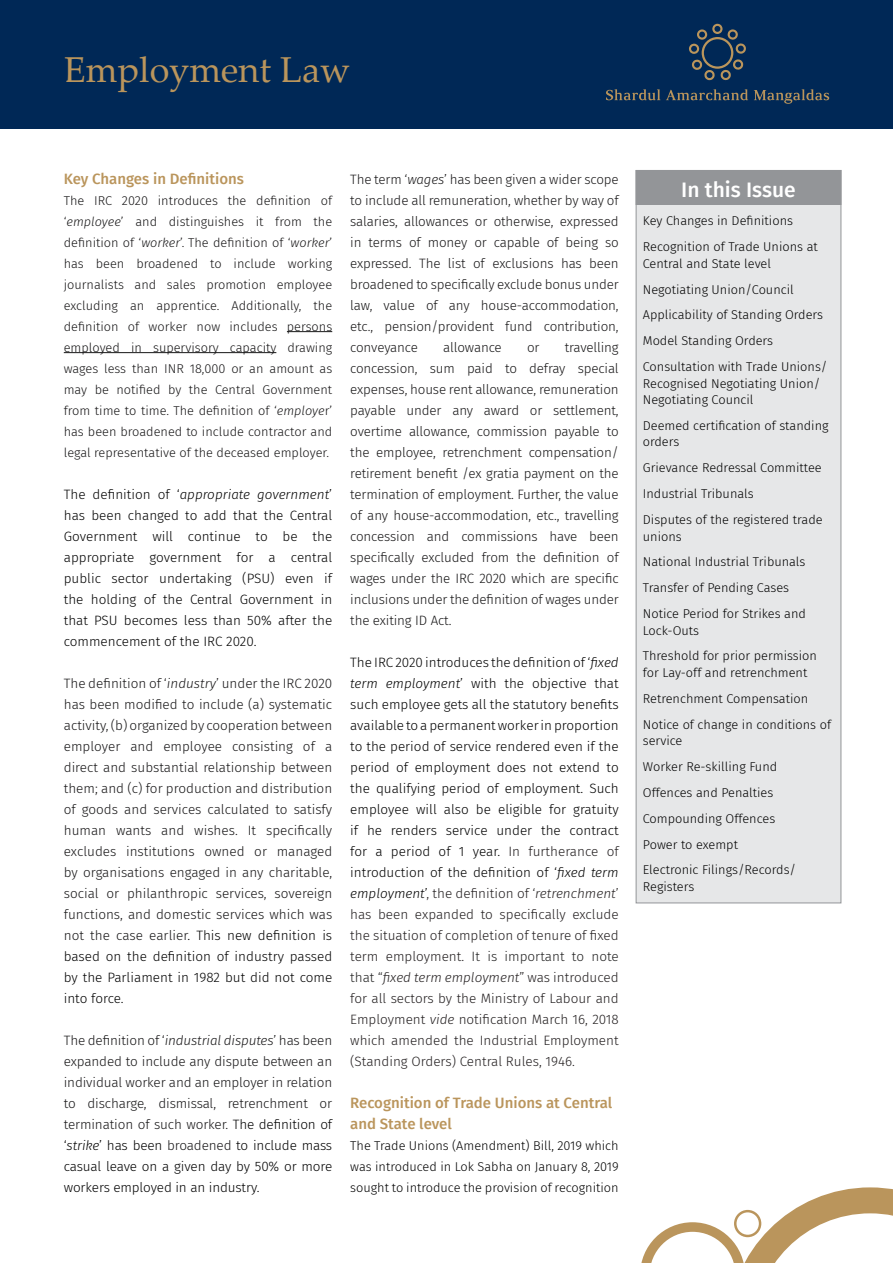
<style>
.page{position:relative;width:893px;height:1263px;background:#fff}
.page>*{position:absolute;margin:0;border:0;box-sizing:border-box;transform-origin:0 0}
.t1{font:36px "Palatino Linotype";color:#ba955c}
.t2{font:500 21px "Fira Sans";color:#fff}
.Heading_2{font:500 15px/21px "Fira Sans";color:#ba955c}
.Body_Copy{font:300 13.5px/21px "Fira Sans";letter-spacing:-.01em;color:#171617;text-align:justify}
.Body_Copy-2{font:300 13.5px/21px "Fira Sans";color:#000;text-align:justify}
.Heading_2-2{font:300 12.75px/16.5px "Fira Sans";color:#000}
.Body_Copy-3{font:300 12.75px/21px "Fira Sans";color:#171617;text-align:justify}
.Body_Copy-4{font:300 12.75px/21px "Fira Sans";color:#000;text-align:justify}
.s1{font-style:italic}
.s2{color:#000}
.s3{font-style:italic;color:#000}
.s4{color:#231f20}
.s5{font-style:italic;color:#231f20}
.s6{color:#222}
</style>
<div class="page">
<div style="left:0;top:0;width:893px;height:128px;background:#002856"></div>
<svg style="left:606px;top:89px;width:54px;height:11px"></svg>
<svg style="left:666px;top:89px;width:82px;height:11px"></svg>
<svg style="left:754px;top:89px;width:75px;height:15px"></svg>
<svg style="left:689px;top:24px;width:57px;height:56px"></svg>
<svg style="left:641px;top:1187px;width:252px;height:76px"></svg>
<hr style="left:287px;top:331px;width:45px;height:1px;background:#171617">
<hr style="left:64px;top:352px;width:212px;height:1px;background:#171617">
<div style="left:636px;top:170px;width:205px;height:733px;background:#e6e7e8"></div>
<div style="left:636px;top:170px;width:205px;height:733px;border:1px solid #939598"></div>
<div style="left:636px;top:170px;width:205px;height:34px;background:#939598"></div>
<div style="left:636px;top:170px;width:205px;height:35px;border:1px solid #939598"></div>
<p class="t1" style="left:64px;top:45px;width:288px">Employment Law</p>
<p class="Heading_2" style="left:64px;top:167px;width:182px">Key Changes in Definitions</p>
<p class="Body_Copy-3" style="left:64px;top:190px;width:270px">The IRC 2020 introduces the definition of ‘<span class="s1">employee</span>’ and distinguishes it from the definition of ‘<span class="s1">worker</span>’. The definition of ‘<span class="s1">worker</span>’ has been broadened to include working journalists and sales promotion employee excluding an apprentice. Additionally, the definition of worker now includes persons employed in supervisory capacity drawing wages less than INR 18,000 or an amount as may be notified by the Central Government from time to time. The definition of ‘<span class="s1">employe</span>r’ has been broadened to include contractor and legal representative of the deceased employer.</p>
<p class="Body_Copy-2" style="left:64px;top:483px;width:270px">The definition of ‘<span class="s1">appropriate government</span>’ has been changed to add that the Central Government will continue to be the appropriate government for a central public sector undertaking (PSU) even if the holding of the Central Government in that PSU becomes less than 50% after the commencement of the IRC 2020.</p>
<p class="Body_Copy" style="left:64px;top:672px;width:270px">The definition of ‘<span class="s1">industry</span>’ under the IRC 2020 has been modified to include (a) systematic activity, (b) organized by cooperation between employer and employee consisting of a direct and substantial relationship between them; and (c) for production and distribution of goods and services calculated to satisfy human wants and wishes. It specifically excludes institutions owned or managed by organisations engaged in any charitable, social or philanthropic services, sovereign functions, and domestic services which was not the case earlier<span class="s2">. This new definition is based on the definition of industry passed by the Parliament in 1982 but did not come into force.</span></p>
<p class="Body_Copy" style="left:64px;top:1029px;width:270px">The definition of ‘<span class="s1">industrial disputes</span>’ has been expanded to include any dispute between an individual worker and an employer in relation to discharge, dismissal, retrenchment or termination of such worker. <span class="s2">The definition of ‘</span><span class="s3">strike</span><span class="s2">’ has been</span> broadened <span class="s2">to include mass casual leave on a given day by 50% or more workers employed in an industry.</span></p>
<p class="Body_Copy" style="left:350px;top:168px;width:270px">The term ‘<span class="s1">wages</span>’ has been given a wider scope to include all remuneration, whether by way of salaries, allowances or otherwise, expressed in terms of money or capable of being so expressed. The list of exclusions has been broadened to specifically exclude bonus under law, value of any house-accommodation, etc., pension/provident fund contribution, conveyance</p>
<p class="Body_Copy" style="left:350px;top:336px;width:270px;text-indent:214px">travelling concession, sum paid to defray special expenses, house rent allowance, remuneration payable under any award or settlement, overtime allowance, commission payable to the employee, retrenchment compensation/ retirement benefit /ex gratia payment on the termination of employment. Further, the value of any house-accommodation, etc., travelling concession and commissions have been specifically excluded from the definition of wages under the IRC 2020 which are specific inclusions under the definition of wages under the exiting ID Act.</p>
<p class="Body_Copy-2" style="left:350px;top:651px;width:270px">The IRC 2020 introduces the definition of ‘<span class="s1">fixed term employment</span>’ with the objective that such employee gets all the statutory benefits available to a permanent worker in proportion to the period of service rendered even if the period of employment does not extend to the qualifying period of employment. Such employee will also be eligible for gratuity if he renders service under the contract for a period of 1 year. <span class="s4">In furtherance of </span>introduction of the definition of ‘<span class="s1">fixed term employment</span>’<span class="s4">, the definition of ‘</span><span class="s5">retrenchment</span><span class="s4">’ has been expanded to specifically exclude the situation of completion of tenure of fixed term employment.</span> <span class="s6">It is important to note that “</span><span class="s5">fixed term employment</span><span class="s4">” was introduced for all sectors by the Ministry of Labour and Employment</span> <span class="s5">vide</span> <span class="s4">notification March 16, 2018 which amended the Industrial Employment (Standing Orders) Central Rules, 1946.</span></p>
<p class="Heading_2" style="left:350px;top:1091px;width:264px">Recognition of Trade Unions at Central and State level</p>
<p class="Body_Copy-4" style="left:350px;top:1135px;width:270px">The Trade Unions (Amendment) Bill, 2019 which was introduced in Lok Sabha on January 8, 2019 sought to introduce the provision of recognition</p>
<p class="Body_Copy" style="left:443px;top:336px;width:60px">allowance</p>
<p class="Body_Copy" style="left:527px;top:336px;width:14px">or</p>
<p class="t2" style="left:681px;top:173px;width:116px">In this Issue</p>
<p class="Heading_2-2" style="left:643px;top:213px;width:152px">Key Changes in Definitions</p>
<p class="Heading_2-2" style="left:643px;top:238px;width:177px">Recognition of Trade Unions at<br>Central and State level</p>
<p class="Heading_2-2" style="left:643px;top:281px;width:152px">Negotiating Union/Council</p>
<p class="Heading_2-2" style="left:643px;top:307px;width:182px">Applicability of Standing Orders</p>
<p class="Heading_2-2" style="left:643px;top:332px;width:132px">Model Standing Orders</p>
<p class="Heading_2-2" style="left:643px;top:358px;width:186px">Consultation with Trade Unions/<br>Recognised Negotiating Union/<br>Negotiating Council</p>
<p class="Heading_2-2" style="left:643px;top:417px;width:187px">Deemed certification of standing orders</p>
<p class="Heading_2-2" style="left:643px;top:459px;width:180px">Grievance Redressal Committee</p>
<p class="Heading_2-2" style="left:643px;top:485px;width:112px">Industrial Tribunals</p>
<p class="Heading_2-2" style="left:643px;top:511px;width:181px">Disputes of the registered trade unions</p>
<p class="Heading_2-2" style="left:643px;top:554px;width:164px">National Industrial Tribunals</p>
<p class="Heading_2-2" style="left:643px;top:579px;width:148px">Transfer of Pending Cases</p>
<p class="Heading_2-2" style="left:643px;top:605px;width:165px">Notice Period for Strikes and<br>Lock-Outs</p>
<p class="Heading_2-2" style="left:643px;top:648px;width:176px">Threshold for prior permission for Lay-off and retrenchment</p>
<p class="Heading_2-2" style="left:643px;top:690px;width:167px">Retrenchment Compensation</p>
<p class="Heading_2-2" style="left:643px;top:716px;width:190px">Notice of change in conditions of service</p>
<p class="Heading_2-2" style="left:643px;top:758px;width:136px">Worker Re-skilling Fund</p>
<p class="Heading_2-2" style="left:643px;top:784px;width:132px">Offences and Penalties</p>
<p class="Heading_2-2" style="left:643px;top:810px;width:134px">Compounding Offences</p>
<p class="Heading_2-2" style="left:643px;top:836px;width:97px">Power to exempt</p>
<p class="Heading_2-2" style="left:643px;top:862px;width:155px">Electronic Filings/Records/<br>Registers</p>
</div>
